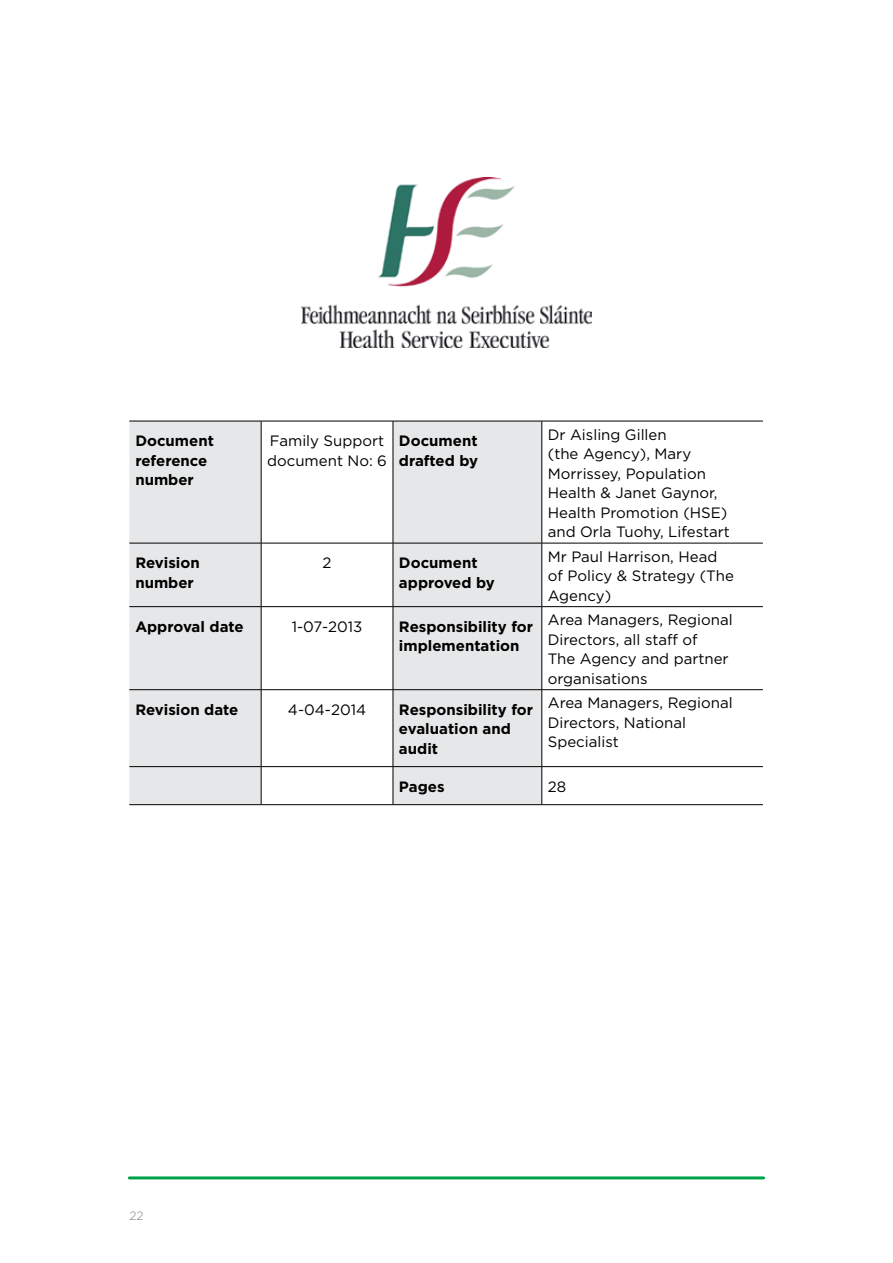
<style>
.page{position:relative;width:893px;height:1263px;background:#fff}
.page>*{position:absolute;margin:0;border:0;box-sizing:border-box;transform-origin:0 0}
.t1{font:15px/19.5px "Gotham";color:#000}
.t2{font:700 15px/19.5px "Gotham";color:#000}
.t3{font:300 12px "Gotham";color:#808285}
</style>
<div class="page">
<hr style="left:129px;top:1176px;width:635px;height:3px;background:#00a249">
<img style="left:301px;top:178px;width:291px;height:169px">
<svg style="left:129px;top:422px;width:413px;height:382px;fill:#e6e7e8"></svg>
<hr style="left:542px;top:421px;width:221px;height:1px;background:#000">
<hr style="left:542px;top:421px;width:1px;height:122px;background:#000">
<hr style="left:542px;top:543px;width:221px;height:1px;background:#000">
<hr style="left:542px;top:543px;width:1px;height:63px;background:#000">
<hr style="left:542px;top:606px;width:221px;height:1px;background:#000">
<hr style="left:542px;top:607px;width:1px;height:82px;background:#000">
<hr style="left:542px;top:689px;width:221px;height:1px;background:#000">
<hr style="left:542px;top:690px;width:1px;height:76px;background:#000">
<hr style="left:542px;top:766px;width:221px;height:1px;background:#000">
<hr style="left:129px;top:421px;width:132px;height:1px;background:#000">
<hr style="left:261px;top:421px;width:132px;height:1px;background:#000">
<hr style="left:261px;top:421px;width:1px;height:122px;background:#000">
<hr style="left:393px;top:421px;width:149px;height:1px;background:#000">
<hr style="left:393px;top:421px;width:1px;height:122px;background:#000">
<hr style="left:129px;top:543px;width:132px;height:1px;background:#000">
<hr style="left:261px;top:543px;width:132px;height:1px;background:#000">
<hr style="left:261px;top:543px;width:1px;height:63px;background:#000">
<hr style="left:393px;top:543px;width:149px;height:1px;background:#000">
<hr style="left:393px;top:543px;width:1px;height:63px;background:#000">
<hr style="left:129px;top:606px;width:132px;height:1px;background:#000">
<hr style="left:261px;top:606px;width:132px;height:1px;background:#000">
<hr style="left:261px;top:607px;width:1px;height:82px;background:#000">
<hr style="left:393px;top:606px;width:149px;height:1px;background:#000">
<hr style="left:393px;top:607px;width:1px;height:82px;background:#000">
<hr style="left:129px;top:689px;width:132px;height:1px;background:#000">
<hr style="left:261px;top:689px;width:132px;height:1px;background:#000">
<hr style="left:261px;top:690px;width:1px;height:76px;background:#000">
<hr style="left:393px;top:689px;width:149px;height:1px;background:#000">
<hr style="left:393px;top:690px;width:1px;height:76px;background:#000">
<hr style="left:129px;top:766px;width:132px;height:1px;background:#000">
<hr style="left:261px;top:766px;width:132px;height:1px;background:#000">
<hr style="left:261px;top:767px;width:1px;height:37px;background:#000">
<hr style="left:393px;top:766px;width:149px;height:1px;background:#000">
<hr style="left:393px;top:767px;width:1px;height:37px;background:#000">
<hr style="left:542px;top:767px;width:1px;height:37px;background:#000">
<hr style="left:129px;top:804px;width:132px;height:1px;background:#000">
<hr style="left:261px;top:804px;width:132px;height:1px;background:#000">
<hr style="left:393px;top:804px;width:149px;height:1px;background:#000">
<hr style="left:542px;top:804px;width:221px;height:1px;background:#000">
<p class="t2" style="left:135px;top:431px;width:80px">Document reference number</p>
<p class="t1" style="left:267px;top:431px;width:121px">Family Support document No: 6</p>
<p class="t2" style="left:399px;top:431px;width:81px">Document drafted by</p>
<p class="t1" style="left:548px;top:424px;width:184px">Dr Aisling Gillen<br>(the Agency), Mary<br>Morrissey, Population<br>Health &amp; Janet Gaynor,<br>Health Promotion (HSE) and Orla Tuohy, Lifestart</p>
<p class="t2" style="left:135px;top:553px;width:66px">Revision number</p>
<p class="t1" style="left:323px;top:553px;width:10px">2</p>
<p class="t2" style="left:399px;top:553px;width:97px">Document approved by</p>
<p class="t1" style="left:548px;top:546px;width:188px">Mr Paul Harrison, Head of Policy &amp; Strategy (The<br>Agency)</p>
<p class="t2" style="left:135px;top:616px;width:110px">Approval date</p>
<p class="t1" style="left:292px;top:617px;width:72px">1-07-2013</p>
<p class="t2" style="left:399px;top:616px;width:136px">Responsibility for implementation</p>
<p class="t1" style="left:548px;top:610px;width:186px">Area Managers, Regional<br>Directors, all staff of<br>The Agency and partner organisations</p>
<p class="t2" style="left:135px;top:699px;width:105px">Revision date</p>
<p class="t1" style="left:288px;top:700px;width:80px">4-04-2014</p>
<p class="t2" style="left:399px;top:699px;width:136px">Responsibility for evaluation and audit</p>
<p class="t1" style="left:548px;top:693px;width:186px">Area Managers, Regional<br>Directors, National<br>Specialist</p>
<p class="t2" style="left:399px;top:776px;width:47px">Pages</p>
<p class="t1" style="left:548px;top:777px;width:20px">28</p>
<p class="t3" style="left:129px;top:1209px;width:16px">22</p>
</div>
